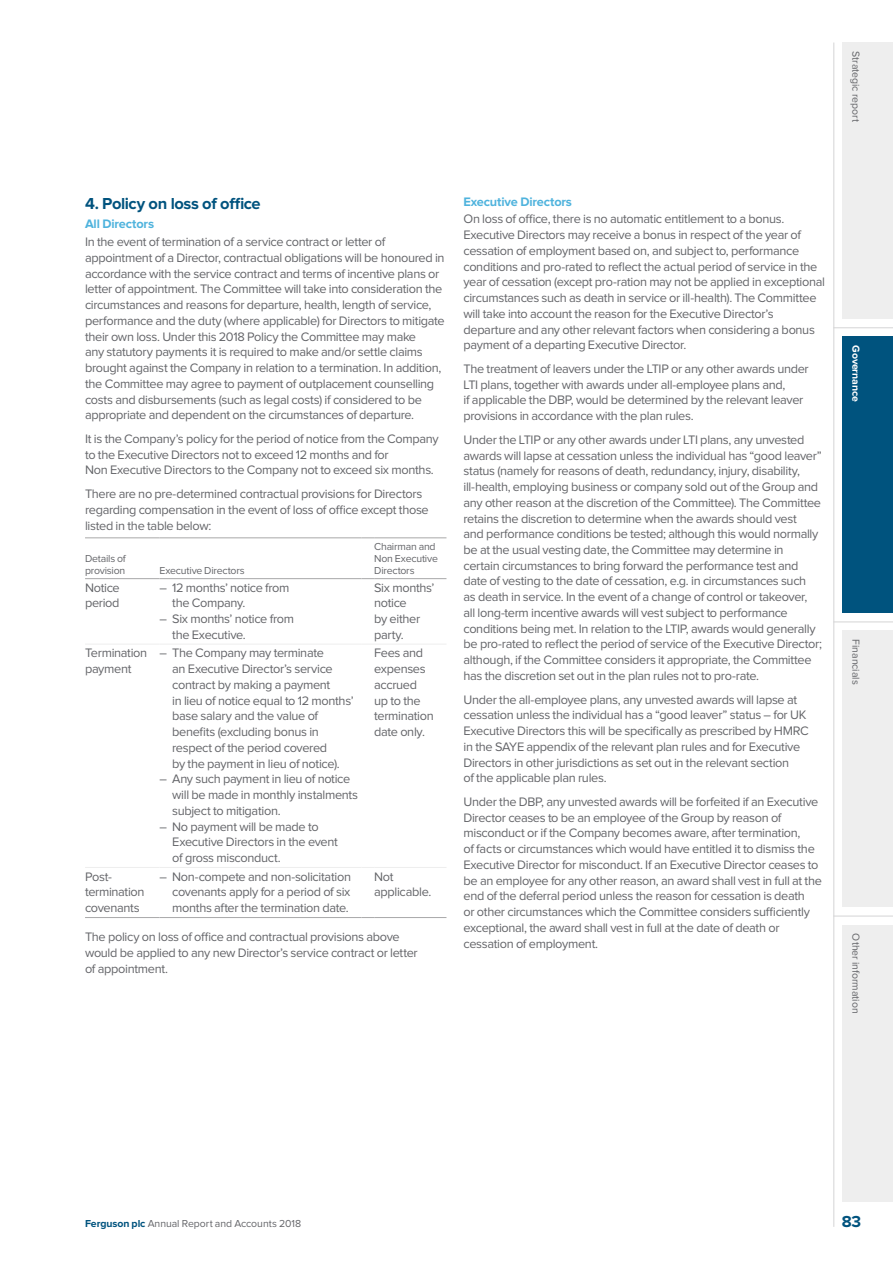
<style>
.page{position:relative;width:893px;height:1263px;background:#fff}
.page>*{position:absolute;margin:0;border:0;box-sizing:border-box;transform-origin:0 0}
.t1{font:700 16.5px "Proxima Nova";letter-spacing:-.025em;color:#00537e}
.t2{font:12.75px/15.8px "Proxima Nova";letter-spacing:-.025em;color:#646569}
.t3{font:700 12.75px "Proxima Nova";letter-spacing:-.01em;color:#4fb3dd}
.t4{font:10.5px/12px "Proxima Nova";letter-spacing:-.01em;color:#646569}
.t5{font:700 10.5px "Proxima Nova";letter-spacing:-.01em;color:#fff}
.s1{font-weight:700;color:#00537e}
</style>
<div class="page">
<hr style="left:85px;top:537px;width:74px;height:1px;background:#a8a8a9">
<hr style="left:159px;top:537px;width:202px;height:1px;background:#a8a8a9">
<svg style="left:361px;top:537px;width:13px;height:1px"></svg>
<hr style="left:374px;top:537px;width:72px;height:1px;background:#a8a8a9">
<hr style="left:85px;top:578px;width:74px;height:1px;background:#a8a8a9">
<hr style="left:159px;top:578px;width:202px;height:1px;background:#a8a8a9">
<svg style="left:361px;top:578px;width:13px;height:1px"></svg>
<hr style="left:374px;top:578px;width:72px;height:1px;background:#a8a8a9">
<hr style="left:85px;top:917px;width:74px;height:1px;background:#a8a8a9">
<hr style="left:159px;top:917px;width:202px;height:1px;background:#a8a8a9">
<svg style="left:361px;top:917px;width:13px;height:1px"></svg>
<hr style="left:374px;top:917px;width:72px;height:1px;background:#a8a8a9">
<hr style="left:85px;top:644px;width:74px;height:1px;background:#eee">
<hr style="left:159px;top:644px;width:202px;height:1px;background:#eee">
<svg style="left:362px;top:644px;width:12px;height:1px"></svg>
<hr style="left:374px;top:644px;width:72px;height:1px;background:#eee">
<hr style="left:85px;top:867px;width:74px;height:1px;background:#eee">
<hr style="left:159px;top:867px;width:202px;height:1px;background:#eee">
<svg style="left:361px;top:867px;width:13px;height:1px"></svg>
<hr style="left:374px;top:867px;width:72px;height:1px;background:#eee">
<div style="left:842px;top:43px;width:51px;height:276px;background:#eee"></div>
<div style="left:842px;top:337px;width:51px;height:276px;background:#00537e"></div>
<div style="left:842px;top:631px;width:51px;height:276px;background:#eee"></div>
<div style="left:842px;top:925px;width:51px;height:276px;background:#eee"></div>
<hr style="left:833px;top:43px;width:1px;height:1184px;background:#d4d4d5">
<hr style="left:833px;top:327px;width:60px;height:1px;background:#d4d4d5">
<hr style="left:833px;top:621px;width:60px;height:1px;background:#d4d4d5">
<hr style="left:833px;top:916px;width:60px;height:1px;background:#d4d4d5">
<p class="t4" style="left:862px;top:51px;width:72px;rotate:90deg">Strategic report</p>
<p class="t1" style="left:85px;top:196px;width:177px">4. Policy on loss of office</p>
<p class="t3" style="left:85px;top:218px;width:71px">All Directors</p>
<p class="t2" style="left:85px;top:234px;width:361px">In the event of termination of a service contract or letter of appointment of a Director, contractual obligations will be honoured in accordance with the service contract and terms of incentive plans or letter of appointment. The Committee will take into consideration the circumstances and reasons for departure, health, length of service, performance and the duty (where applicable) for Directors to mitigate their own loss. Under this 2018 Policy the Committee may make<br>any statutory payments it is required to make and/or settle claims brought against the Company in relation to a termination. In addition, the Committee may agree to payment of outplacement counselling costs and disbursements (such as legal costs) if considered to be appropriate and dependent on the circumstances of departure.</p>
<p class="t2" style="left:85px;top:431px;width:355px">It is the Company’s policy for the period of notice from the Company to the Executive Directors not to exceed 12 months and for<br>Non Executive Directors to the Company not to exceed six months.</p>
<p class="t2" style="left:85px;top:486px;width:345px">There are no pre-determined contractual provisions for Directors regarding compensation in the event of loss of office except those listed in the table below:</p>
<p class="t4" style="left:85px;top:553px;width:42px">Details of provision</p>
<p class="t4" style="left:374px;top:541px;width:65px">Chairman and<br>Non Executive<br>Directors</p>
<p class="t4" style="left:159px;top:565px;width:87px">Executive Directors</p>
<p class="t2" style="left:85px;top:580px;width:36px">Notice period</p>
<p class="t2" style="left:172px;top:580px;width:119px;text-indent:-13px">– 12 months’ notice from the Company.</p>
<p class="t2" style="left:172px;top:611px;width:123px;text-indent:-13px">– Six months’ notice from the Executive.</p>
<p class="t2" style="left:85px;top:646px;width:64px">Termination payment</p>
<p class="t2" style="left:172px;top:646px;width:183px;text-indent:-13px">– The Company may terminate<br>an Executive Director’s service contract by making a payment<br>in lieu of notice equal to 12 months’ base salary and the value of benefits (excluding bonus in respect of the period covered<br>by the payment in lieu of notice).</p>
<p class="t2" style="left:172px;top:772px;width:188px;text-indent:-13px">– Any such payment in lieu of notice will be made in monthly instalments subject to mitigation.</p>
<p class="t2" style="left:172px;top:819px;width:167px;text-indent:-13px">– No payment will be made to<br>Executive Directors in the event of gross misconduct.</p>
<p class="t2" style="left:374px;top:580px;width:62px">Six months’ notice<br>by either party.</p>
<p class="t2" style="left:374px;top:646px;width:61px">Fees and expenses accrued up to the termination date only.</p>
<p class="t2" style="left:85px;top:869px;width:61px">Post&shy;termination covenants</p>
<p class="t2" style="left:172px;top:869px;width:180px;text-align:justify;text-indent:-13px">– Non-compete and non-solicitation covenants apply for a period of six months after the termination date.</p>
<p class="t2" style="left:374px;top:869px;width:59px">Not applicable.</p>
<p class="t2" style="left:85px;top:930px;width:334px">The policy on loss of office and contractual provisions above would be applied to any new Director’s service contract or letter of appointment.</p>
<p class="t3" style="left:463px;top:195px;width:110px">Executive Directors</p>
<p class="t2" style="left:463px;top:212px;width:363px">On loss of office, there is no automatic entitlement to a bonus.<br>Executive Directors may receive a bonus in respect of the year of cessation of employment based on, and subject to, performance conditions and pro-rated to reflect the actual period of service in the year of cessation (except pro-ration may not be applied in exceptional circumstances such as death in service or ill-health). The Committee will take into account the reason for the Executive Director’s departure and any other relevant factors when considering a bonus payment of a departing Executive Director.</p>
<p class="t2" style="left:463px;top:361px;width:347px">The treatment of leavers under the LTIP or any other awards under LTI plans, together with awards under all-employee plans and,<br>if applicable the DBP, would be determined by the relevant leaver provisions in accordance with the plan rules.</p>
<p class="t2" style="left:463px;top:432px;width:360px">Under the LTIP or any other awards under LTI plans, any unvested awards will lapse at cessation unless the individual has “good leaver” status (namely for reasons of death, redundancy, injury, disability, ill-health, employing business or company sold out of the Group and any other reason at the discretion of the Committee). The Committee retains the discretion to determine when the awards should vest<br>and performance conditions be tested; although this would normally be at the usual vesting date, the Committee may determine in certain circumstances to bring forward the performance test and date of vesting to the date of cessation, e.g. in circumstances such<br>as death in service. In the event of a change of control or takeover, all long-term incentive awards will vest subject to performance conditions being met. In relation to the LTIP, awards would generally be pro-rated to reflect the period of service of the Executive Director; although, if the Committee considers it appropriate, the Committee has the discretion set out in the plan rules not to pro-rate.</p>
<p class="t2" style="left:463px;top:692px;width:347px">Under the all-employee plans, any unvested awards will lapse at cessation unless the individual has a “good leaver” status – for UK Executive Directors this will be specifically as prescribed by HMRC in the SAYE appendix of the relevant plan rules and for Executive Directors in other jurisdictions as set out in the relevant section<br>of the applicable plan rules.</p>
<p class="t2" style="left:463px;top:794px;width:360px">Under the DBP, any unvested awards will be forfeited if an Executive Director ceases to be an employee of the Group by reason of misconduct or if the Company becomes aware, after termination,<br>of facts or circumstances which would have entitled it to dismiss the Executive Director for misconduct. If an Executive Director ceases to be an employee for any other reason, an award shall vest in full at the end of the deferral period unless the reason for cessation is death<br>or other circumstances which the Committee considers sufficiently exceptional, the award shall vest in full at the date of death or cessation of employment.</p>
<p class="t5" style="left:861px;top:345px;width:58px;rotate:90deg">Governance</p>
<p class="t4" style="left:862px;top:639px;width:47px;rotate:90deg">Financials</p>
<p class="t4" style="left:862px;top:933px;width:81px;rotate:90deg">Other information</p>
<p class="t4" style="left:85px;top:1218px;width:218px"><span class="s1">Ferguson plc</span> Annual Report and Accounts 2018</p>
<p class="t1" style="left:842px;top:1214px;width:21px">83</p>
</div>
